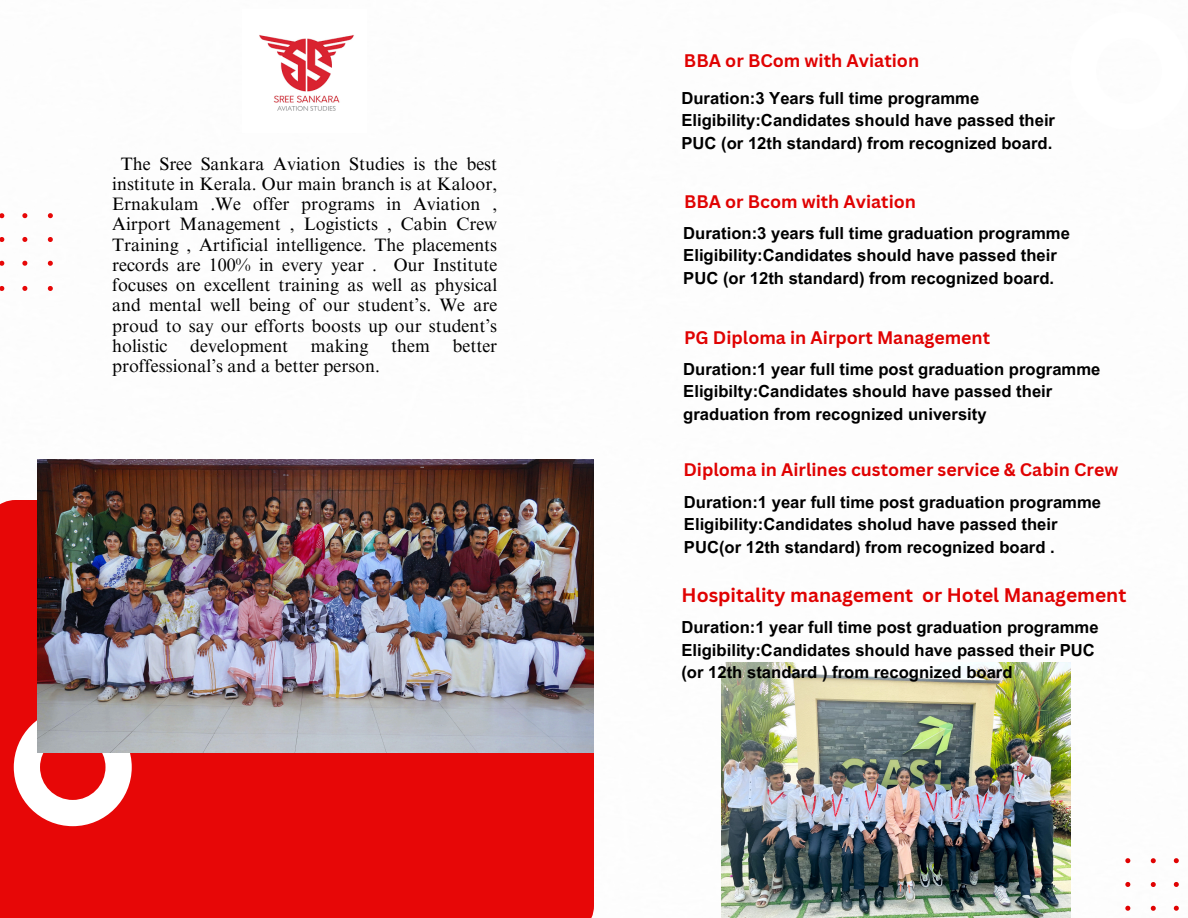
<style>
.page{position:relative;width:1188px;height:918px;background:#fff}
.page>*{position:absolute;margin:0;border:0;box-sizing:border-box;transform-origin:0 0}
.t1{font:700 19.2px "Canva Sans";color:#e00202}
.t2{font:18px/20.2px "Times NRMT Pro";color:#000;text-align:justify}
.t3{font:700 17.7px "Canva Sans";color:#e00202}
.t4{font:700 16.65px/22.5px "Arial MT Pro";color:#000}
</style>
<div class="page">
<div style="left:0;top:500px;width:594px;height:418px;background:#e70707"></div>
<svg style="left:14px;top:708px;width:118px;height:118px"></svg>
<svg style="left:1125px;top:858px;width:54px;height:53px"></svg>
<svg style="left:0;top:213px;width:53px;height:78px"></svg>
<img style="left:38px;top:459px;width:556px;height:294px">
<img style="left:259px;top:35px;width:95px;height:76px">
<img style="left:722px;top:662px;width:348px;height:256px">
<p class="t2" style="left:112px;top:156px;width:387px;text-indent:9px">The Sree Sankara Aviation Studies is the best institute in Kerala. Our main branch is at Kaloor, Ernakulam .We offer programs in Aviation , Airport Management , Logisticts , Cabin Crew Training , Artificial intelligence. The placements records are 100% in every year . Our Institute focuses on excellent training as well as physical and mental well being of our student’s. We are proud to say our efforts boosts up our student’s holistic</p>
<p class="t2" style="left:190px;top:338px;width:100px">development</p>
<p class="t2" style="left:311px;top:338px;width:59px">making</p>
<p class="t2" style="left:391px;top:338px;width:40px">them</p>
<p class="t2" style="left:453px;top:338px;width:46px">better</p>
<p class="t2" style="left:112px;top:358px;width:269px">proffessional’s and a better person.</p>
<p class="t3" style="left:684px;top:48px;width:237px">BBA or BCom with Aviation</p>
<h2 class="t4" style="left:681px;top:89px;width:299px">Duration:3 Years full time programme</h2>
<p class="t4" style="left:681px;top:111px;width:375px">Eligibility:Candidates should have passed their</p>
<p class="t4" style="left:681px;top:134px;width:372px">PUC (or 12th standard) from recognized board.</p>
<h1 class="t3" style="left:684px;top:189px;width:234px">BBA or Bcom with Aviation</h1>
<p class="t4" style="left:683px;top:224px;width:388px">Duration:3 years full time graduation programme</p>
<p class="t4" style="left:683px;top:246px;width:375px">Eligibility:Candidates should have passed their</p>
<p class="t4" style="left:683px;top:269px;width:372px">PUC (or 12th standard) from recognized board.</p>
<p class="t3" style="left:684px;top:325px;width:308px">PG Diploma in Airport Management</p>
<h1 class="t4" style="left:683px;top:360px;width:419px">Duration:1 year full time post graduation programme</h1>
<p class="t4" style="left:683px;top:382px;width:371px">Eligibilty:Candidates should have passed their</p>
<p class="t4" style="left:683px;top:405px;width:305px">graduation from recognized university</p>
<p class="t3" style="left:683px;top:457px;width:436px">Diploma in Airlines customer service &amp; Cabin Crew</p>
<h1 class="t4" style="left:684px;top:493px;width:419px">Duration:1 year full time post graduation programme</h1>
<p class="t4" style="left:684px;top:515px;width:375px">Eligibility:Candidates sholud have passed their</p>
<p class="t4" style="left:684px;top:538px;width:372px">PUC(or 12th standard) from recognized board .</p>
<p class="t1" style="left:682px;top:581px;width:446px">Hospitality management or Hotel Management</p>
<h1 class="t4" style="left:681px;top:618px;width:419px">Duration:1 year full time post graduation programme</h1>
<p class="t4" style="left:681px;top:641px;width:415px">Eligibility:Candidates should have passed their PUC (or 12th standard ) from recognized board</p>
</div>
